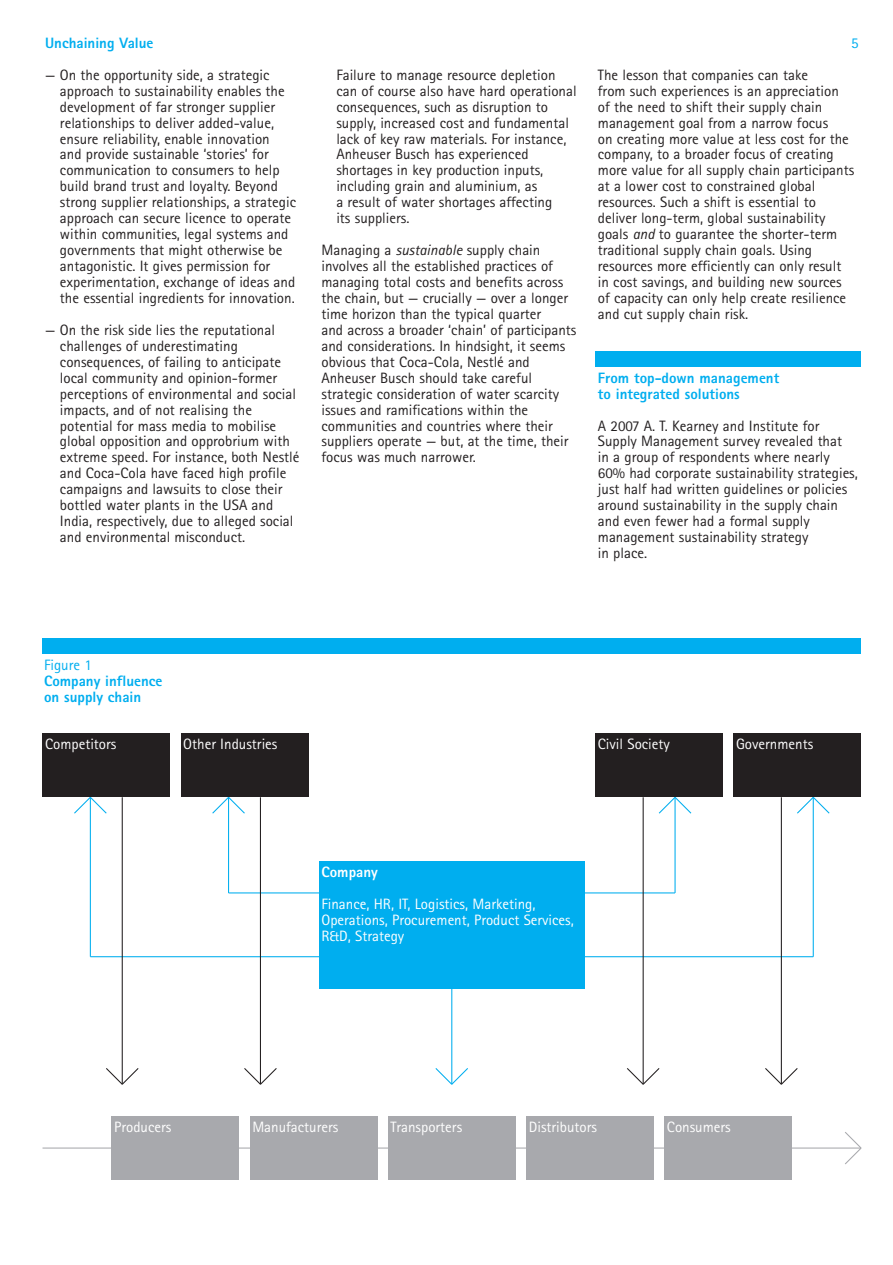
<style>
.page{position:relative;width:893px;height:1265px;background:#fff}
.page>*{position:absolute;margin:0;border:0;box-sizing:border-box;transform-origin:0 0}
.t1{font:15px/15.9px "Rotis Sans Serif";color:#231f20}
.t2{font:15px/15.9px "Rotis Sans Serif";color:#fff}
.t3{font:800 15px/15.9px "Rotis Sans Serif";color:#00aeef}
.t4{font:15px "Rotis Sans Serif";color:#00aeef}
.t5{font:800 15px "Rotis Sans Serif";color:#fff}
.s1{font-style:italic}
</style>
<div class="page">
<hr style="left:90px;top:797px;width:1px;height:160px;background:#00aeef">
<hr style="left:90px;top:956px;width:723px;height:1px;background:#00aeef">
<hr style="left:229px;top:892px;width:446px;height:1px;background:#00aeef">
<hr style="left:228px;top:797px;width:1px;height:96px;background:#00aeef">
<hr style="left:674px;top:797px;width:2px;height:96px;background:#00aeef">
<hr style="left:813px;top:797px;width:1px;height:160px;background:#00aeef">
<hr style="left:43px;top:1148px;width:818px;height:1px;background:#a8a9ad">
<hr style="left:451px;top:957px;width:1px;height:127px;background:#00aeef">
<svg style="left:844px;top:1132px;width:18px;height:33px"></svg>
<svg style="left:797px;top:797px;width:33px;height:18px"></svg>
<svg style="left:658px;top:797px;width:34px;height:18px"></svg>
<svg style="left:106px;top:1067px;width:33px;height:18px"></svg>
<svg style="left:244px;top:1067px;width:33px;height:18px"></svg>
<svg style="left:435px;top:1067px;width:33px;height:18px"></svg>
<svg style="left:627px;top:1067px;width:33px;height:18px"></svg>
<svg style="left:765px;top:1067px;width:33px;height:18px"></svg>
<svg style="left:212px;top:797px;width:33px;height:18px"></svg>
<svg style="left:74px;top:797px;width:33px;height:18px"></svg>
<div style="left:319px;top:861px;width:266px;height:128px;background:#00aeef"></div>
<div style="left:43px;top:733px;width:127px;height:64px;background:#231f20"></div>
<div style="left:733px;top:733px;width:128px;height:64px;background:#231f20"></div>
<div style="left:181px;top:733px;width:127px;height:64px;background:#231f20"></div>
<div style="left:595px;top:733px;width:128px;height:64px;background:#231f20"></div>
<div style="left:112px;top:1116px;width:127px;height:64px;background:#a8a9ad"></div>
<div style="left:664px;top:1116px;width:128px;height:64px;background:#a8a9ad"></div>
<div style="left:526px;top:1116px;width:128px;height:64px;background:#a8a9ad"></div>
<div style="left:388px;top:1116px;width:128px;height:64px;background:#a8a9ad"></div>
<div style="left:250px;top:1116px;width:127px;height:64px;background:#a8a9ad"></div>
<div style="left:43px;top:638px;width:818px;height:16px;background:#00aeef"></div>
<div style="left:595px;top:351px;width:266px;height:16px;background:#00aeef"></div>
<hr style="left:122px;top:797px;width:1px;height:287px;background:#231f20">
<hr style="left:260px;top:797px;width:1px;height:287px;background:#231f20">
<hr style="left:643px;top:797px;width:1px;height:287px;background:#231f20">
<hr style="left:781px;top:797px;width:1px;height:287px;background:#231f20">
<p class="t3" style="left:45px;top:36px;width:110px">Unchaining Value</p>
<p class="t4" style="left:851px;top:37px;width:9px">5</p>
<p class="t1" style="left:60px;top:68px;width:238px;text-indent:-15px">— On the opportunity side, a strategic approach to sustainability enables the development of far stronger supplier relationships to deliver added-value, ensure reliability, enable innovation<br>and provide sustainable ‘stories’ for communication to consumers to help build brand trust and loyalty. Beyond strong supplier relationships, a strategic approach can secure licence to operate within communities, legal systems and governments that might otherwise be antagonistic. It gives permission for experimentation, exchange of ideas and the essential ingredients for innovation.</p>
<p class="t1" style="left:60px;top:323px;width:241px;text-indent:-15px">— On the risk side lies the reputational challenges of underestimating consequences, of failing to anticipate local community and opinion-former perceptions of environmental and social impacts, and of not realising the potential for mass media to mobilise global opposition and opprobrium with extreme speed. For instance, both Nestlé and Coca-Cola have faced high profile campaigns and lawsuits to close their bottled water plants in the USA and India, respectively, due to alleged social and environmental misconduct.</p>
<p class="t1" style="left:336px;top:68px;width:242px">Failure to manage resource depletion can of course also have hard operational consequences, such as disruption to supply, increased cost and fundamental lack of key raw materials. For instance, Anheuser Busch has experienced shortages in key production inputs, including grain and aluminium, as<br>a result of water shortages affecting<br>its suppliers.</p>
<p class="t1" style="left:321px;top:244px;width:256px">Managing a <span class="s1">sustainable</span> supply chain involves all the established practices of managing total costs and benefits across the chain, but — crucially — over a longer time horizon than the typical quarter<br>and across a broader ‘chain’ of participants and considerations. In hindsight, it seems obvious that Coca-Cola, Nestlé and Anheuser Busch should take careful strategic consideration of water scarcity issues and ramifications within the communities and countries where their suppliers operate — but, at the time, their focus was much narrower.</p>
<p class="t1" style="left:598px;top:68px;width:258px">The lesson that companies can take<br>from such experiences is an appreciation of the need to shift their supply chain management goal from a narrow focus<br>on creating more value at less cost for the company, to a broader focus of creating more value for all supply chain participants at a lower cost to constrained global resources. Such a shift is essential to deliver long-term, global sustainability goals <span class="s1">and</span> to guarantee the shorter-term traditional supply chain goals. Using resources more efficiently can only result in cost savings, and building new sources of capacity can only help create resilience and cut supply chain risk.</p>
<p class="t3" style="left:598px;top:371px;width:183px">From top-down management to integrated solutions</p>
<p class="t1" style="left:598px;top:419px;width:262px">A 2007 A. T. Kearney and Institute for Supply Management survey revealed that<br>in a group of respondents where nearly 60% had corporate sustainability strategies, just half had written guidelines or policies around sustainability in the supply chain and even fewer had a formal supply management sustainability strategy<br>in place.</p>
<p class="t4" style="left:44px;top:659px;width:49px">Figure 1</p>
<p class="t3" style="left:44px;top:674px;width:120px">Company influence on supply chain</p>
<p class="t2" style="left:45px;top:738px;width:73px">Competitors</p>
<p class="t2" style="left:183px;top:738px;width:96px">Other Industries</p>
<p class="t2" style="left:736px;top:738px;width:79px">Governments</p>
<p class="t2" style="left:598px;top:738px;width:74px">Civil Society</p>
<p class="t5" style="left:321px;top:867px;width:58px">Company</p>
<p class="t2" style="left:321px;top:897px;width:254px">Finance, HR, IT, Logistics, Marketing,<br>Operations, Procurement, Product Services,<br>R&amp;D, Strategy</p>
<p class="t2" style="left:114px;top:1121px;width:59px">Producers</p>
<p class="t2" style="left:252px;top:1121px;width:88px">Manufacturers</p>
<p class="t2" style="left:391px;top:1121px;width:73px">Transporters</p>
<p class="t2" style="left:529px;top:1121px;width:70px">Distributors</p>
<p class="t2" style="left:667px;top:1121px;width:65px">Consumers</p>
</div>
